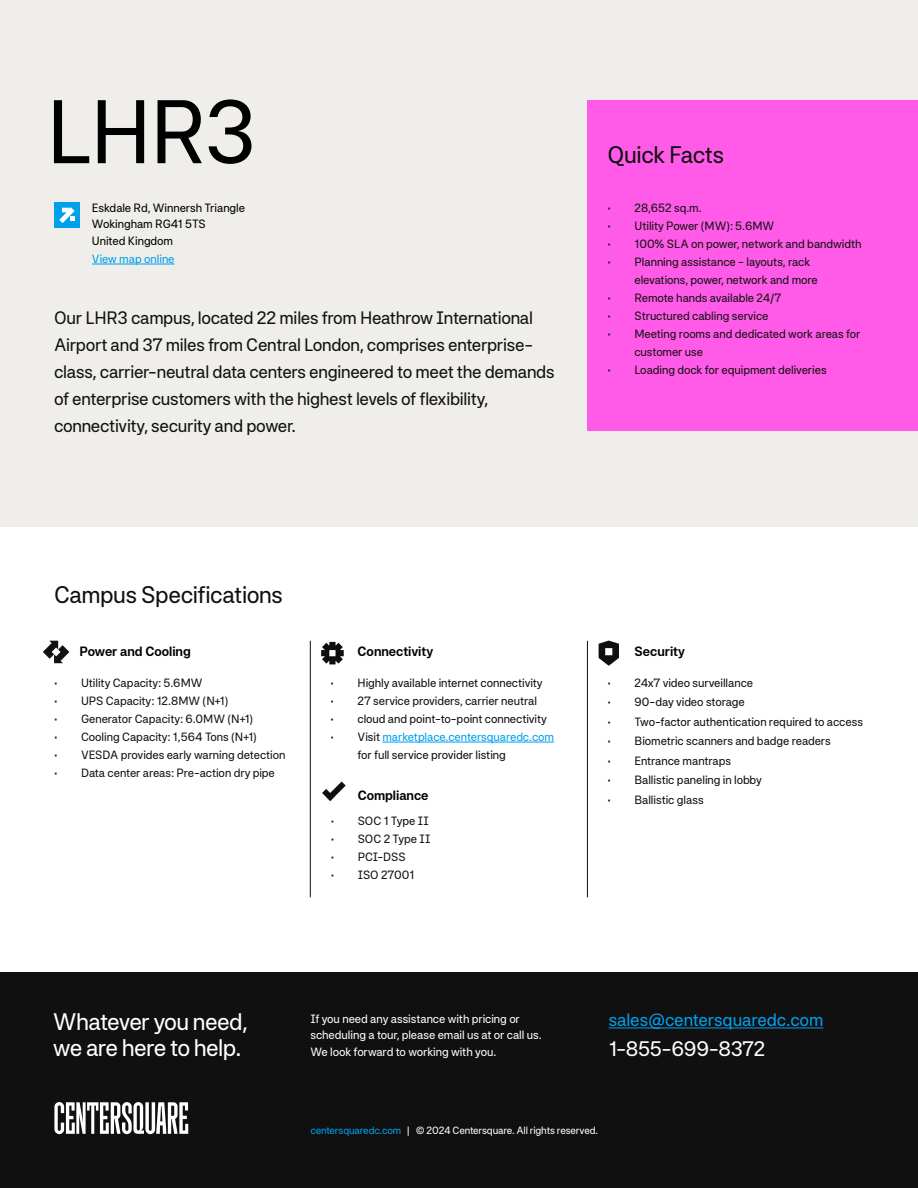
<style>
.page{position:relative;width:918px;height:1188px;background:#fff}
.page>*{position:absolute;margin:0;border:0;box-sizing:border-box;transform-origin:0 0}
.t1{font:90px "Systemia";color:#000}
.t2{font:24px/25.5px "Systemia";letter-spacing:-.03em;color:#fff}
.t3{font:24px "Systemia";letter-spacing:-.02em;color:#101010}
.t4{font:24px "Systemia";letter-spacing:-.025em;color:#0f0f10}
.t5{font:21px "Systemia";letter-spacing:-.015em;color:#fff}
.t6{font:18px/27px "Systemia";letter-spacing:-.02em;color:#101010}
.t7{font:18px "Systemia";letter-spacing:-.01em;color:#01a0eb}
.t8{font:600 13.5px "Systemia";color:#000}
.t9{font:12px/18px "Systemia";letter-spacing:-.01em;color:#121212}
.t10{font:12px/18px "Systemia";letter-spacing:-.01em;color:#101010}
.t11{font:12px/16.5px "Systemia";letter-spacing:-.01em;color:#fff}
.t12{font:12px/16.5px "Systemia";letter-spacing:-.005em;color:#000}
.t13{font:12px "Systemia";color:#01a0eb}
.t14{font:10.5px "Systemia";letter-spacing:-.02em;color:#fff}
.s1{color:#01a0eb}
</style>
<div class="page">
<div style="left:0;top:0;width:918px;height:526px;background:#efeeea"></div>
<div style="left:587px;top:100px;width:331px;height:331px;background:#ff5ae8"></div>
<hr style="left:382px;top:742px;width:172px;height:1px;background:#01a0eb">
<svg style="left:599px;top:641px;width:20px;height:25px"></svg>
<svg style="left:321px;top:642px;width:23px;height:22px"></svg>
<svg style="left:322px;top:782px;width:24px;height:19px"></svg>
<svg style="left:43px;top:641px;width:26px;height:22px"></svg>
<hr style="left:310px;top:641px;width:1px;height:256px;background:#0f0f10">
<hr style="left:587px;top:641px;width:1px;height:256px;background:#0f0f10">
<hr style="left:92px;top:264px;width:83px;height:1px;background:#01a0eb">
<div style="left:54px;top:202px;width:26px;height:26px;background:#01a0eb"></div>
<svg style="left:59px;top:208px;width:16px;height:15px"></svg>
<div style="left:0;top:972px;width:918px;height:216px;background:#101010"></div>
<hr style="left:609px;top:1027px;width:214px;height:1px;background:#01a0eb">
<svg style="left:54px;top:1102px;width:134px;height:32px"></svg>
<h1 class="t1" style="left:46px;top:76px;width:211px">LHR3</h1>
<p class="t12" style="left:92px;top:199px;width:155px">Eskdale Rd, Winnersh Triangle<br>Wokingham RG41 5TS<br>United Kingdom</p>
<p class="t13" style="left:92px;top:251px;width:84px">View map online</p>
<p class="t6" style="left:54px;top:303px;width:502px">Our LHR3 campus, located 22 miles from Heathrow International Airport and 37 miles from Central London, comprises enterprise&shy;class, carrier-neutral data centers engineered to meet the demands of enterprise customers with the highest levels of flexibility, connectivity, security and power.</p>
<h2 class="t4" style="left:608px;top:140px;width:118px">Quick Facts</h2>
<p class="t9" style="left:608px;top:198px;width:96px">• 28,652 sq.m.</p>
<p class="t9" style="left:608px;top:216px;width:168px">• Utility Power (MW): 5.6MW</p>
<p class="t9" style="left:608px;top:234px;width:256px">• 100% SLA on power, network and bandwidth</p>
<p class="t9" style="left:634px;top:252px;width:185px;text-indent:-27px">• Planning assistance - layouts, rack elevations, power, network and more</p>
<p class="t9" style="left:608px;top:288px;width:175px">• Remote hands available 24/7</p>
<p class="t9" style="left:608px;top:306px;width:163px">• Structured cabling service</p>
<p class="t9" style="left:634px;top:324px;width:228px;text-indent:-27px">• Meeting rooms and dedicated work areas for customer use</p>
<p class="t9" style="left:608px;top:360px;width:221px">• Loading dock for equipment deliveries</p>
<h2 class="t3" style="left:54px;top:580px;width:230px">Campus Specifications</h2>
<p class="t8" style="left:80px;top:643px;width:113px">Power and Cooling</p>
<p class="t8" style="left:635px;top:643px;width:52px">Security</p>
<p class="t10" style="left:331px;top:673px;width:214px">• Highly available internet connectivity</p>
<p class="t10" style="left:331px;top:691px;width:208px">• 27 service providers, carrier neutral</p>
<p class="t10" style="left:331px;top:709px;width:218px">• cloud and point-to-point connectivity</p>
<p class="t10" style="left:358px;top:727px;width:198px;text-indent:-27px">• Visit <span class="s1">marketplace.centersquaredc.com </span>for full service provider listing</p>
<p class="t8" style="left:358px;top:643px;width:77px">Connectivity</p>
<p class="t9" style="left:54px;top:673px;width:150px">• Utility Capacity: 5.6MW</p>
<p class="t9" style="left:54px;top:691px;width:176px">• UPS Capacity: 12.8MW (N+1)</p>
<p class="t9" style="left:54px;top:709px;width:201px">• Generator Capacity: 6.0MW (N+1)</p>
<p class="t9" style="left:54px;top:727px;width:204px">• Cooling Capacity: 1,564 Tons (N+1)</p>
<p class="t9" style="left:54px;top:745px;width:233px">• VESDA provides early warning detection</p>
<p class="t9" style="left:54px;top:763px;width:222px">• Data center areas: Pre-action dry pipe</p>
<p class="t10" style="left:608px;top:673px;width:147px">• 24x7 video surveillance</p>
<p class="t10" style="left:608px;top:693px;width:139px">• 90-day video storage</p>
<p class="t10" style="left:608px;top:712px;width:257px">• Two-factor authentication required to access</p>
<p class="t10" style="left:608px;top:732px;width:225px">• Biometric scanners and badge readers</p>
<p class="t10" style="left:608px;top:751px;width:125px">• Entrance mantraps</p>
<p class="t10" style="left:608px;top:771px;width:156px">• Ballistic paneling in lobby</p>
<p class="t10" style="left:608px;top:790px;width:98px">• Ballistic glass</p>
<p class="t8" style="left:358px;top:786px;width:72px">Compliance</p>
<h2 class="t2" style="left:53px;top:1008px;width:196px">Whatever you need, we are here to help.</h2>
<p class="t10" style="left:331px;top:812px;width:100px">• SOC 1 Type II</p>
<p class="t10" style="left:331px;top:830px;width:101px">• SOC 2 Type II</p>
<p class="t10" style="left:331px;top:848px;width:76px">• PCI-DSS</p>
<p class="t10" style="left:331px;top:866px;width:85px">• ISO 27001</p>
<p class="t11" style="left:310px;top:1010px;width:233px">If you need any assistance with pricing or scheduling a tour, please email us at or call us.<br>We look forward to working with you.</p>
<h3 class="t7" style="left:609px;top:1008px;width:216px">sales@centersquaredc.com</h3>
<h3 class="t5" style="left:609px;top:1035px;width:158px">1-855-699-8372</h3>
<p class="t14" style="left:310px;top:1124px;width:289px"><span class="s1">centersquaredc.com</span> | © 2024 Centersquare. All rights reserved.</p>
</div>
